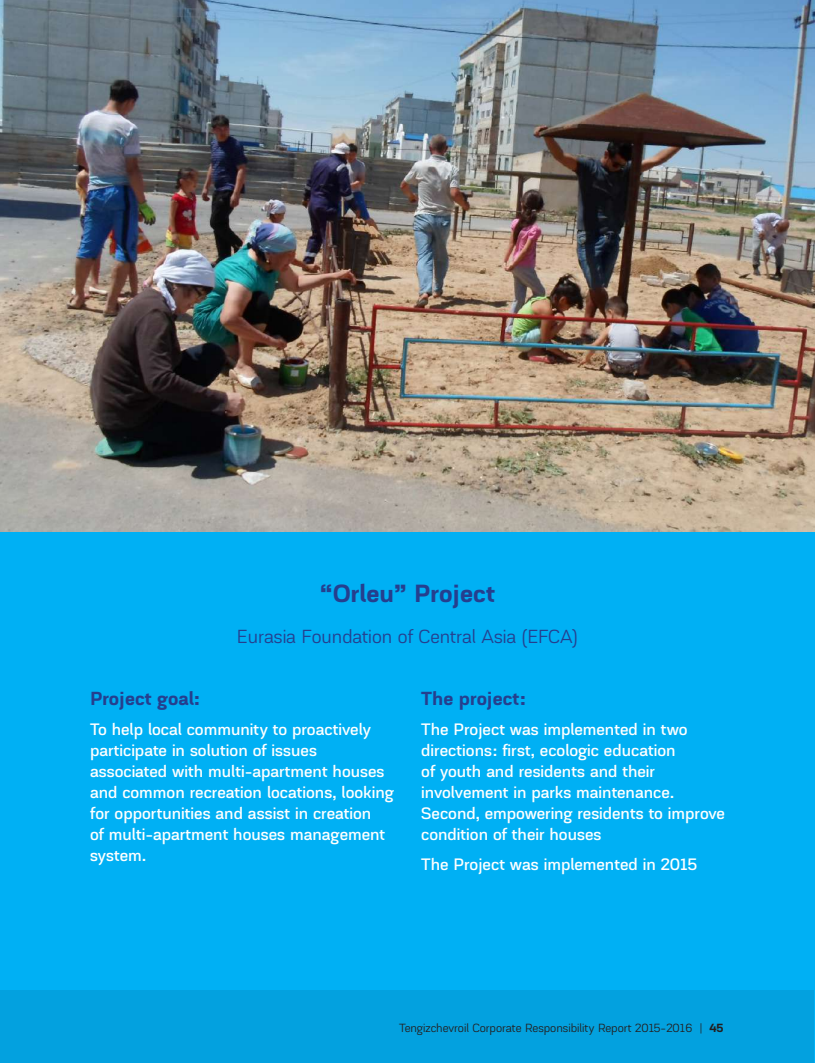
<style>
.page{position:relative;width:815px;height:1063px;background:#fff}
.page>*{position:absolute;margin:0;border:0;box-sizing:border-box;transform-origin:0 0}
.t1{font:700 26.25px "Akzentica 4 F";color:#253f8e}
.t2{font:20px "Akzentica 4 F";color:#253f8e}
.t3{font:700 20px "Akzentica 4 F";color:#253f8e}
.t4{font:17.5px/21px "Akzentica 4 F Medium";color:#fff}
.t5{font:12.5px "Akzentica 4 F";color:#231f20}
.s1{font-weight:700}
</style>
<div class="page">
<div style="left:0;top:531px;width:815px;height:532px;background:#00b0f4"></div>
<img style="left:0;top:0;width:815px;height:531px">
<div style="left:0;top:991px;width:814px;height:72px;background:#03a1df"></div>
<h1 class="t1" style="left:320px;top:574px;width:177px">“Orleu” Project</h1>
<p class="t2" style="left:237px;top:621px;width:343px">Eurasia Foundation of Central Asia (EFCA)</p>
<p class="t3" style="left:90px;top:684px;width:111px">Project goal:</p>
<p class="t4" style="left:90px;top:717px;width:305px">To help local community to proactively participate in solution of issues associated with multi-apartment houses and common recreation locations, looking for opportunities and assist in creation<br>of multi-apartment houses management system.</p>
<p class="t3" style="left:421px;top:684px;width:106px">The project:</p>
<p class="t4" style="left:421px;top:717px;width:305px">The Project was implemented in two directions: first, ecologic education<br>of youth and residents and their involvement in parks maintenance.<br>Second, empowering residents to improve condition of their houses</p>
<p class="t4" style="left:421px;top:852px;width:278px">The Project was implemented in 2015</p>
<p class="t5" style="left:399px;top:1018px;width:326px">Tengizchevroil Corporate Responsibility Report 2015-2016 | <span class="s1">45</span></p>
</div>
